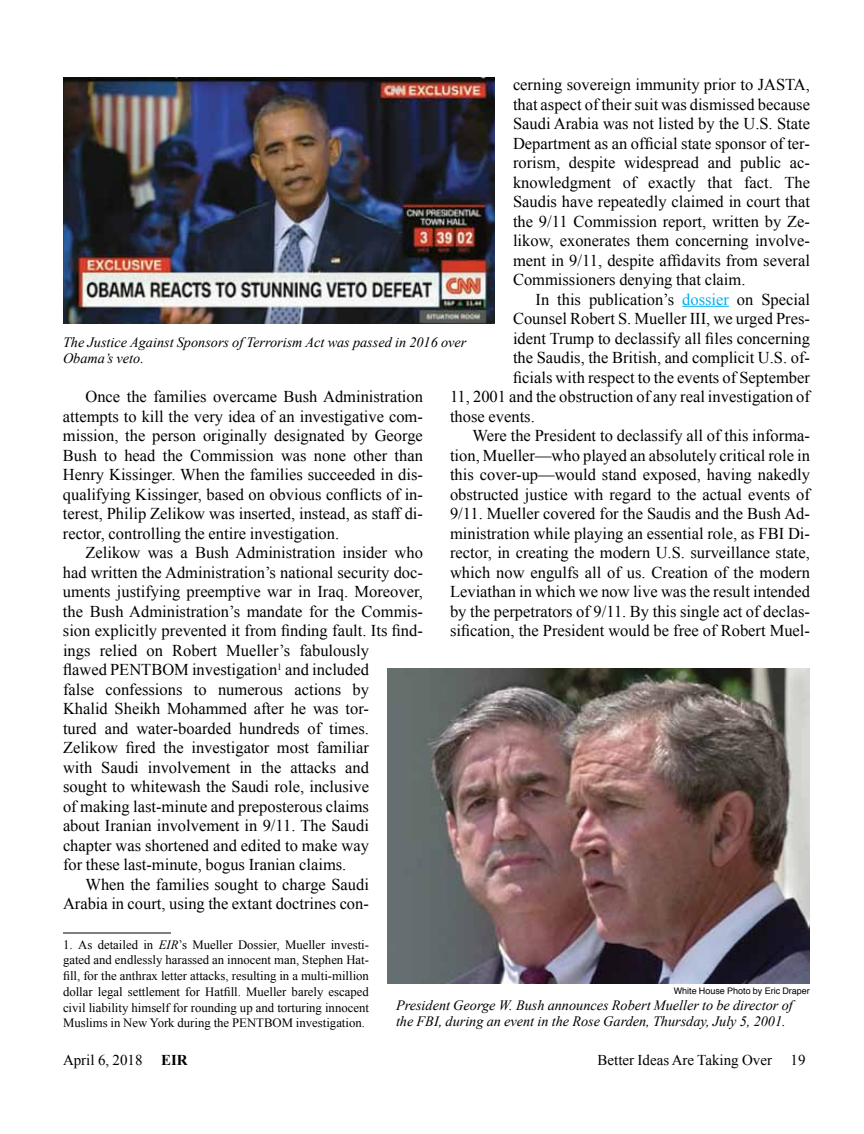
<style>
.page{position:relative;width:864px;height:1134px;background:#fff}
.page>*{position:absolute;margin:0;border:0;box-sizing:border-box;transform-origin:0 0}
.t1{font:16.5px/19.5px "Times New Roman";color:#000;text-align:justify}
.t2{font:15px "Times New Roman";color:#000}
.t3{font:italic 14.25px/15.8px "Times New Roman";color:#000}
.t4{font:12.75px/15.8px "Times New Roman";color:#000;text-align:justify}
.t5{font:9px "Helvetica";color:#000}
.s1{color:#00aeef}
.s2{font-style:italic}
.s3{font-weight:700}
</style>
<div class="page">
<hr style="left:682px;top:306px;width:47px;height:1px;background:#00aeef">
<img style="left:63px;top:77px;width:432px;height:246px">
<img style="left:387px;top:669px;width:423px;height:315px">
<hr style="left:63px;top:933px;width:108px;height:1px;background:#000">
<p class="t1" style="left:513px;top:74px;width:299px">cerning sovereign immunity prior to JASTA, that aspect of their suit was dismissed because Saudi Arabia was not listed by the U.S. State Department as an official state sponsor of ter&shy;rorism, despite widespread and public ac&shy;knowledgment of exactly that fact. The Saudis have repeatedly claimed in court that the 9/11 Commission report, written by Ze&shy;likow, exonerates them concerning involve&shy;ment in 9/11, despite affidavits from several Commissioners denying that claim.</p>
<p class="t1" style="left:536px;top:289px;width:276px">In this publication’s <span class="s1">dossier</span> on Special</p>
<p class="t1" style="left:513px;top:309px;width:298px">Counsel Robert S. Mueller III, we urged Pres-</p>
<p class="t1" style="left:513px;top:328px;width:299px">ident Trump to declassify all files concerning</p>
<p class="t1" style="left:513px;top:348px;width:299px">the Saudis, the British, and complicit U.S. of-</p>
<p class="t1" style="left:513px;top:367px;width:299px">ficials with respect to the events of September</p>
<p class="t1" style="left:450px;top:387px;width:362px">11, 2001 and the obstruction of any real investigation of</p>
<p class="t1" style="left:450px;top:406px;width:86px">those events.</p>
<p class="t1" style="left:473px;top:426px;width:339px">Were the President to declassify all of this informa-</p>
<p class="t1" style="left:450px;top:445px;width:362px">tion, Mueller—who played an absolutely critical role in</p>
<p class="t1" style="left:450px;top:465px;width:362px">this cover-up—would stand exposed, having nakedly</p>
<p class="t1" style="left:450px;top:484px;width:362px">obstructed justice with regard to the actual events of</p>
<p class="t1" style="left:450px;top:504px;width:361px">9/11. Mueller covered for the Saudis and the Bush Ad-</p>
<p class="t1" style="left:450px;top:523px;width:361px">ministration while playing an essential role, as FBI Di-</p>
<p class="t1" style="left:450px;top:543px;width:361px">rector, in creating the modern U.S. surveillance state,</p>
<p class="t1" style="left:450px;top:562px;width:362px">which now engulfs all of us. Creation of the modern</p>
<p class="t1" style="left:450px;top:582px;width:361px">Leviathan in which we now live was the result intended</p>
<p class="t1" style="left:450px;top:601px;width:362px">by the perpetrators of 9/11. By this single act of declas-</p>
<p class="t1" style="left:450px;top:621px;width:361px">sification, the President would be free of Robert Muel-</p>
<p class="t3" style="left:63px;top:334px;width:405px">The Justice Against Sponsors of Terrorism Act was passed in 2016 over<br>Obama’s veto.</p>
<p class="t1" style="left:63px;top:386px;width:362px;text-indent:23px">Once the families overcame Bush Administration attempts to kill the very idea of an investigative com&shy;mission, the person originally designated by George Bush to head the Commission was none other than Henry Kissinger. When the families succeeded in dis&shy;qualifying Kissinger, based on obvious conflicts of in&shy;terest, Philip Zelikow was inserted, instead, as staff di&shy;rector, controlling the entire investigation.</p>
<p class="t1" style="left:63px;top:542px;width:362px;text-indent:23px">Zelikow was a Bush Administration insider who had written the Administration’s national security doc&shy;uments justifying preemptive war in Iraq. Moreover, the Bush Administration’s mandate for the Commis&shy;sion explicitly prevented it from finding fault. Its find-</p>
<p class="t1" style="left:63px;top:640px;width:308px">ings relied on Robert Mueller’s fabulously flawed PENTBOM investigation<sup>1</sup> and included false confessions to numerous actions by Khalid Sheikh Mohammed after he was tor&shy;tured and water-boarded hundreds of times.<br>Zelikow fired the investigator most familiar with Saudi involvement in the attacks and sought to whitewash the Saudi role, inclusive of making last-minute and preposterous claims about Iranian involvement in 9/11. The Saudi chapter was shortened and edited to make way for these last-minute, bogus Iranian claims.</p>
<p class="t1" style="left:63px;top:874px;width:307px;text-align:right">When the families sought to charge Saudi<br>Arabia in court, using the extant doctrines con-</p>
<p class="t4" style="left:63px;top:936px;width:308px">1. As detailed in <span class="s2">EIR</span>’s Mueller Dossier, Mueller investi&shy;gated and endlessly harassed an innocent man, Stephen Hat&shy;fill, for the anthrax letter attacks, resulting in a multi-million dollar legal settlement for Hatfill. Mueller barely escaped civil liability himself for rounding up and torturing innocent Muslims in New York during the PENTBOM investigation.</p>
<p class="t5" style="left:674px;top:984px;width:138px">White House Photo by Eric Draper</p>
<p class="t3" style="left:396px;top:997px;width:398px">President George W. Bush announces Robert Mueller to be director of the FBI, during an event in the Rose Garden, Thursday, July 5, 2001.</p>
<p class="t2" style="left:63px;top:1050px;width:126px">April 6, 2018 <span class="s3">EIR</span></p>
<p class="t2" style="left:598px;top:1050px;width:209px">Better Ideas Are Taking Over 19</p>
</div>
